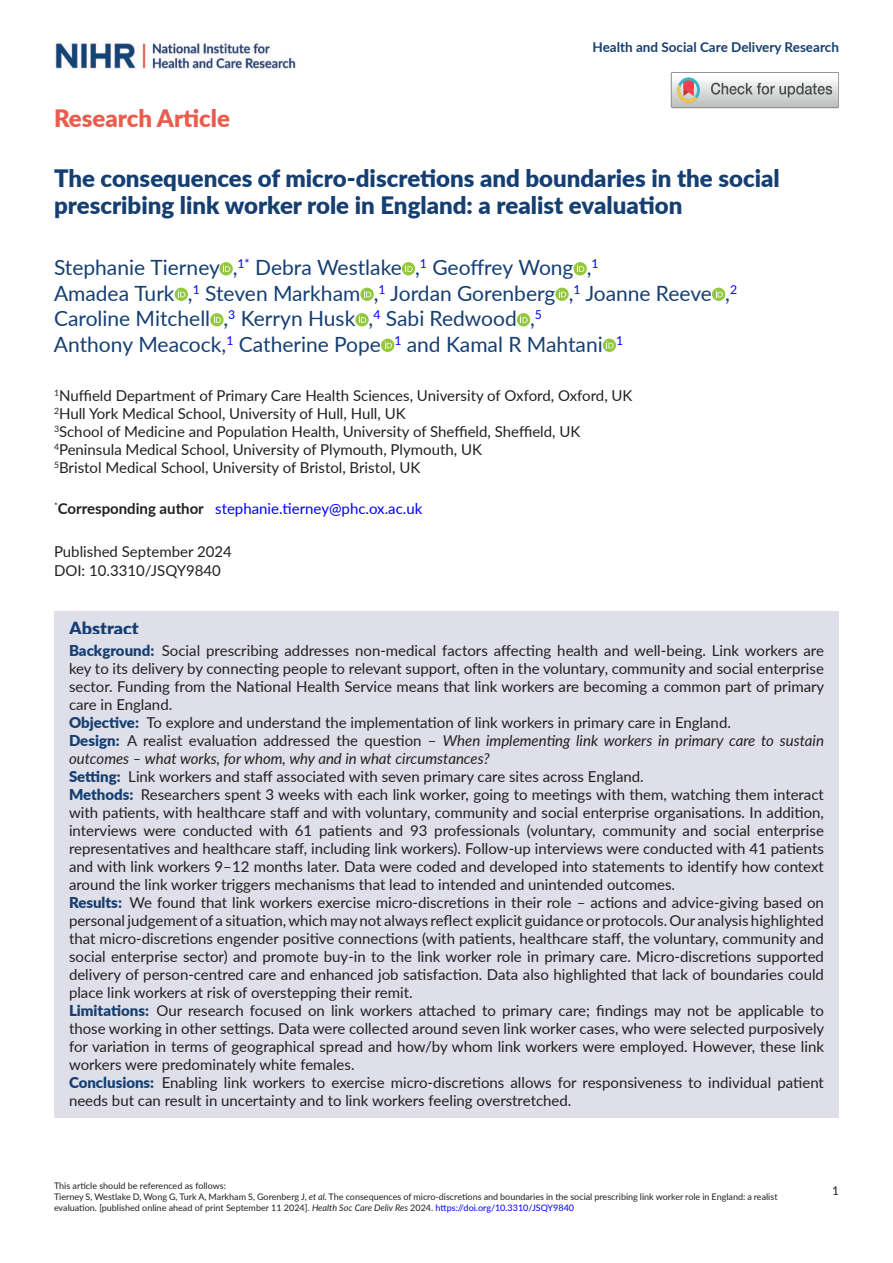
<style>
.page{position:relative;width:893px;height:1263px;background:#fff}
.page>*{position:absolute;margin:0;border:0;box-sizing:border-box;transform-origin:0 0}
.t1{font:900 24px/27px "Lato";color:#153f72}
.t2{font:900 24px "Lato";color:#ea5d4e}
.t3{font:21px/25.5px "Lato";color:#153f72}
.t4{font:900 18px "Lato";color:#153f72}
.t5{font:15px/18px "Lato";color:#231f20}
.t6{font:15px "Lato";color:#00f}
.t7{font:700 13.5px "Lato";color:#153f72}
.t8{font:12px "Lato";color:#231f20}
.t9{font:9px/10.5px "Lato";color:#231f20}
.s1{font-weight:700;color:#231f20}
.s2{font-weight:900;color:#153f72}
.s3{font-style:italic}
.s4{color:#00f}
</style>
<div class="page">
<img style="left:55px;top:41px;width:241px;height:28px">
<svg style="left:671px;top:72px;width:168px;height:36px"></svg>
<svg style="left:219px;top:262px;width:14px;height:13px"></svg>
<svg style="left:223px;top:265px;width:7px;height:7px"></svg>
<div style="left:402px;top:262px;width:13px;height:13px;background:#93c73e;border-radius:50%"></div>
<svg style="left:405px;top:265px;width:8px;height:7px"></svg>
<svg style="left:573px;top:262px;width:14px;height:13px"></svg>
<svg style="left:577px;top:265px;width:7px;height:7px"></svg>
<svg style="left:175px;top:288px;width:13px;height:13px"></svg>
<svg style="left:178px;top:290px;width:7px;height:7px"></svg>
<svg style="left:360px;top:288px;width:14px;height:13px"></svg>
<svg style="left:364px;top:290px;width:7px;height:7px"></svg>
<svg style="left:555px;top:288px;width:14px;height:13px"></svg>
<svg style="left:559px;top:290px;width:7px;height:7px"></svg>
<svg style="left:712px;top:288px;width:13px;height:13px"></svg>
<svg style="left:716px;top:290px;width:7px;height:7px"></svg>
<svg style="left:210px;top:313px;width:14px;height:13px"></svg>
<svg style="left:214px;top:316px;width:7px;height:7px"></svg>
<svg style="left:355px;top:313px;width:14px;height:13px"></svg>
<svg style="left:359px;top:316px;width:7px;height:7px"></svg>
<div style="left:517px;top:313px;width:13px;height:13px;background:#93c73e;border-radius:50%"></div>
<svg style="left:520px;top:316px;width:8px;height:7px"></svg>
<svg style="left:381px;top:339px;width:13px;height:13px"></svg>
<svg style="left:385px;top:341px;width:7px;height:7px"></svg>
<svg style="left:603px;top:339px;width:13px;height:13px"></svg>
<svg style="left:606px;top:341px;width:8px;height:7px"></svg>
<div style="left:54px;top:611px;width:785px;height:36px;background:#dedfe9"></div>
<div style="left:54px;top:634px;width:785px;height:87px;background:#dedfe9"></div>
<div style="left:54px;top:706px;width:785px;height:33px;background:#dedfe9"></div>
<div style="left:54px;top:724px;width:785px;height:51px;background:#dedfe9"></div>
<div style="left:54px;top:760px;width:785px;height:33px;background:#dedfe9"></div>
<div style="left:54px;top:778px;width:785px;height:123px;background:#dedfe9"></div>
<div style="left:54px;top:886px;width:785px;height:123px;background:#dedfe9"></div>
<div style="left:54px;top:994px;width:785px;height:87px;background:#dedfe9"></div>
<div style="left:54px;top:1066px;width:785px;height:51px;background:#dedfe9"></div>
<h1 class="t2" style="left:54px;top:101px;width:178px">Research Article</h1>
<p class="t7" style="left:593px;top:37px;width:248px">Health and Social Care Delivery Research</p>
<h1 class="t1" style="left:54px;top:164px;width:727px">The consequences of micro-discretions and boundaries in the social prescribing link worker role in England: a realist evaluation</h1>
<h2 class="t3" style="left:54px;top:254px;width:685px">Stephanie Tierney ,<sup>1*</sup> Debra Westlake ,<sup>1</sup> Geoffrey Wong ,<sup>1<br></sup>Amadea Turk ,<sup>1</sup> Steven Markham ,<sup>1</sup> Jordan Gorenberg ,<sup>1</sup> Joanne Reeve ,<sup>2<br></sup>Caroline Mitchell ,<sup>3</sup> Kerryn Husk ,<sup>4</sup> Sabi Redwood ,<sup>5<br></sup>Anthony Meacock,<sup>1</sup> Catherine Pope <sup>1</sup> and Kamal R Mahtani <sup>1</sup></h2>
<p class="t5" style="left:54px;top:386px;width:580px"><sup>1</sup>Nuffield Department of Primary Care Health Sciences, University of Oxford, Oxford, UK <sup>2</sup>Hull York Medical School, University of Hull, Hull, UK<br><sup>3</sup>School of Medicine and Population Health, University of Sheffield, Sheffield, UK <sup>4</sup>Peninsula Medical School, University of Plymouth, Plymouth, UK<br><sup>5</sup>Bristol Medical School, University of Bristol, Bristol, UK</p>
<p class="t6" style="left:54px;top:498px;width:370px"><sup>*</sup><span class="s1">Corresponding author</span> stephanie.tierney@phc.ox.ac.uk</p>
<p class="t5" style="left:54px;top:541px;width:179px;line-height:19.5px">Published September 2024<br>DOI: 10.3310/JSQY9840</p>
<p class="t4" style="left:69px;top:614px;width:71px">Abstract</p>
<p class="t5" style="left:69px;top:640px;width:757px"><span class="s2">Background:</span> Social prescribing addresses non-medical factors affecting health and well-being. Link workers are key to its delivery by connecting people to relevant support, often in the voluntary, community and social enterprise sector. Funding from the National Health Service means that link workers are becoming a common part of primary care in England.<br><span class="s2">Objective:</span> To explore and understand the implementation of link workers in primary care in England.<br><span class="s2">Design:</span> A realist evaluation addressed the question – <span class="s3">When implementing link workers in primary care to sustain outcomes – what works, for whom, why and in what circumstances?<br></span><span class="s2">Setting:</span> Link workers and staff associated with seven primary care sites across England.<br><span class="s2">Methods:</span> Researchers spent 3 weeks with each link worker, going to meetings with them, watching them interact with patients, with healthcare staff and with voluntary, community and social enterprise organisations. In addition, interviews were conducted with 61 patients and 93 professionals (voluntary, community and social enterprise representatives and healthcare staff, including link workers). Follow-up interviews were conducted with 41 patients and with link workers 9–12 months later. Data were coded and developed into statements to identify how context around the link worker triggers mechanisms that lead to intended and unintended outcomes.<br><span class="s2">Results:</span> We found that link workers exercise micro-discretions in their role – actions and advice-giving based on personal judgement of a situation, which may not always reflect explicit guidance or protocols. Our analysis highlighted that micro-discretions engender positive connections (with patients, healthcare staff, the voluntary, community and social enterprise sector) and promote buy-in to the link worker role in primary care. Micro-discretions supported delivery of person-centred care and enhanced job satisfaction. Data also highlighted that lack of boundaries could place link workers at risk of overstepping their remit.<br><span class="s2">Limitations:</span> Our research focused on link workers attached to primary care; findings may not be applicable to those working in other settings. Data were collected around seven link worker cases, who were selected purposively for variation in terms of geographical spread and how/by whom link workers were employed. However, these link workers were predominately white females.<br><span class="s2">Conclusions:</span> Enabling link workers to exercise micro-discretions allows for responsiveness to individual patient needs but can result in uncertainty and to link workers feeling overstretched.</p>
<p class="t9" style="left:54px;top:1180px;width:173px">This article should be referenced as follows:</p>
<p class="t9" style="left:54px;top:1191px;width:725px">Tierney S, Westlake D, Wong G, Turk A, Markham S, Gorenberg J, <span class="s3">et al.</span> The consequences of micro-discretions and boundaries in the social prescribing link worker role in England: a realist evaluation. [published online ahead of print September 11 2024]. <span class="s3">Health Soc Care Deliv Res</span> 2024. <span class="s4">https://doi.org/10.3310/JSQY9840</span></p>
<p class="t8" style="left:832px;top:1182px;width:8px">1</p>
</div>
